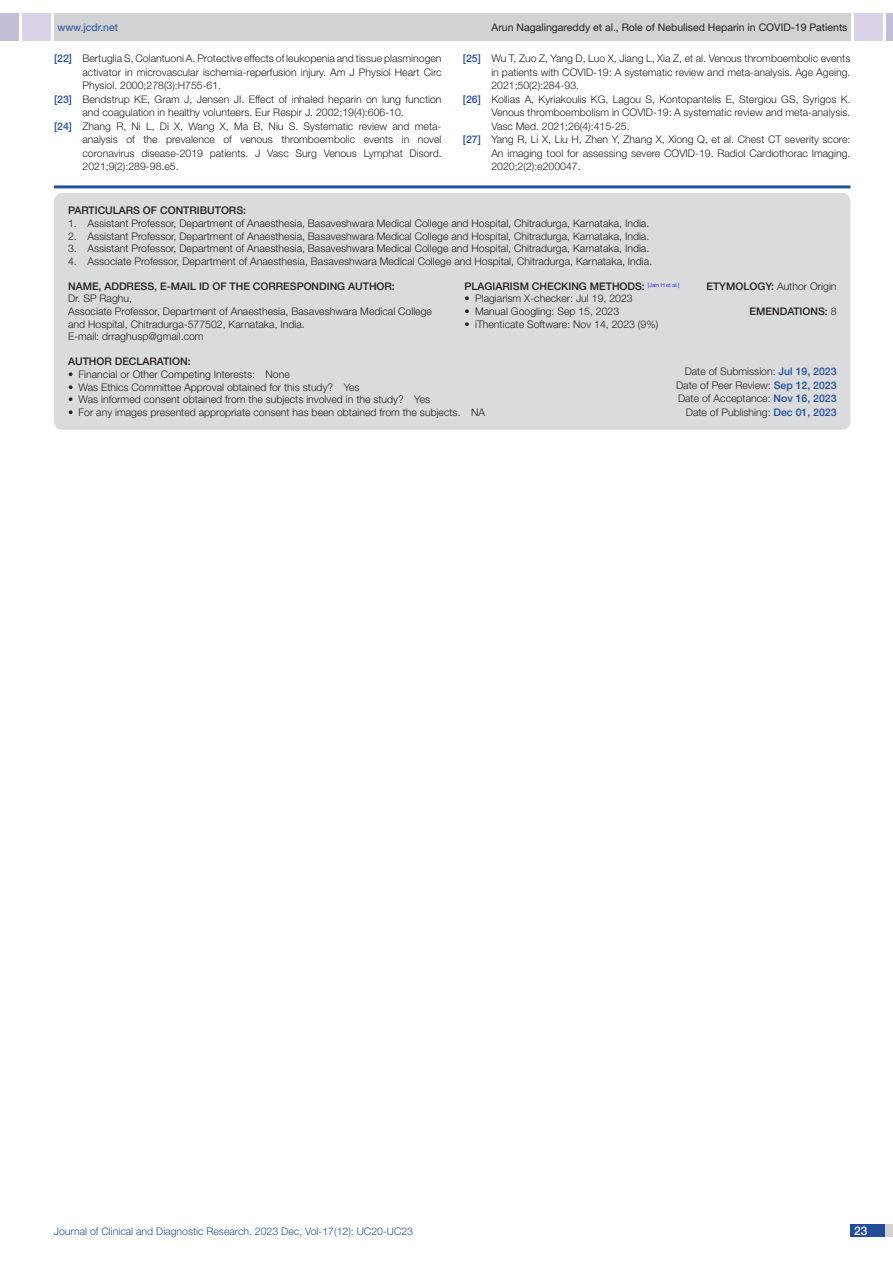
<style>
.page{position:relative;width:893px;height:1263px;background:#fff}
.page>*{position:absolute;margin:0;border:0;box-sizing:border-box;transform-origin:0 0}
.t1{font:500 12px "Helvetica Neue";color:#fff}
.Partic_Contri_Txt{font:300 10.5px/12.6px "Helvetica Neue";color:#231f20}
.Partic_Contri_Head{font:500 10.5px "Helvetica Neue";color:#231f20}
.tb_txt{font:300 10.5px "Helvetica Neue";color:#231f20}
.t2{font:300 10.5px "Helvetica Neue";color:#244e9b}
.t3{font:10.5px "Helvetica Neue";color:#231f20}
.Partic_Contri_Head-2{font:300 10.5px "Helvetica Neue";color:#231f20}
.t4{font:10.5px "Helvetica Neue";color:#244e9b}
.Partic_Contri_Head-3{font:300 5.7px "Helvetica Neue";color:#00f}
.s1{font-weight:500;color:#244e9b}
.s2{font-weight:500;font-size:10.5px;color:#231f20}
.s3{font-weight:500}
.s4{font-weight:300}
</style>
<div class="page">
<div style="left:54px;top:13px;width:796px;height:28px;background:#d1d2d4"></div>
<div style="left:0;top:13px;width:19px;height:28px;background:#c2bed7"></div>
<div style="left:22px;top:13px;width:29px;height:28px;background:#d9d2e8"></div>
<div style="left:886px;top:13px;width:7px;height:28px;background:#c2bed7"></div>
<div style="left:854px;top:13px;width:29px;height:28px;background:#d9d2e8"></div>
<div style="left:850px;top:1224px;width:43px;height:13px;background:#d1d2d4"></div>
<div style="left:850px;top:1224px;width:35px;height:13px;background:#214c99"></div>
<hr style="left:54px;top:185px;width:796px;height:3px;background:#244e9b">
<div style="left:54px;top:193px;width:796px;height:237px;background:#dadbdc;border-radius:9px"></div>
<p class="t4" style="left:57px;top:21px;width:62px">www.jcdr.net</p>
<p class="t3" style="left:492px;top:21px;width:357px">Arun Nagalingareddy et al., Role of Nebulised Heparin in COVID-19 Patients</p>
<p class="Partic_Contri_Txt" style="left:54px;top:52px;width:389px"><span class="s1">[22]</span> Bertuglia S, Colantuoni A. Protective effects of leukopenia and tissue plasminogen</p>
<p class="Partic_Contri_Txt" style="left:82px;top:66px;width:361px">activator in microvascular ischemia-reperfusion injury. Am J Physiol Heart Circ</p>
<p class="Partic_Contri_Txt" style="left:82px;top:79px;width:140px">Physiol. 2000;278(3):H755-61.</p>
<p class="Partic_Contri_Txt" style="left:54px;top:93px;width:389px"><span class="s1">[23]</span> Bendstrup KE, Gram J, Jensen JI. Effect of inhaled heparin on lung function</p>
<p class="Partic_Contri_Txt" style="left:82px;top:106px;width:323px">and coagulation in healthy volunteers. Eur Respir J. 2002;19(4):606-10.</p>
<p class="Partic_Contri_Txt" style="left:54px;top:120px;width:389px"><span class="s1">[24]</span> Zhang R, Ni L, Di X, Wang X, Ma B, Niu S. Systematic review and meta-</p>
<p class="Partic_Contri_Txt" style="left:82px;top:133px;width:361px">analysis of the prevalence of venous thromboembolic events in novel</p>
<p class="Partic_Contri_Txt" style="left:82px;top:147px;width:361px">coronavirus disease-2019 patients. J Vasc Surg Venous Lymphat Disord.</p>
<p class="Partic_Contri_Txt" style="left:82px;top:160px;width:98px">2021;9(2):289-98.e5.</p>
<p class="Partic_Contri_Txt" style="left:463px;top:52px;width:389px"><span class="s1">[25]</span> Wu T, Zuo Z, Yang D, Luo X, Jiang L, Xia Z, et al. Venous thromboembolic events</p>
<p class="Partic_Contri_Txt" style="left:491px;top:66px;width:361px">in patients with COVID-19: A systematic review and meta-analysis. Age Ageing.</p>
<p class="Partic_Contri_Txt" style="left:491px;top:79px;width:89px">2021;50(2):284-93.</p>
<p class="Partic_Contri_Txt" style="left:463px;top:93px;width:389px"><span class="s1">[26]</span> Kollias A, Kyriakoulis KG, Lagou S, Kontopantelis E, Stergiou GS, Syrigos K.</p>
<p class="Partic_Contri_Txt" style="left:491px;top:106px;width:361px">Venous thromboembolism in COVID-19: A systematic review and meta-analysis.</p>
<p class="Partic_Contri_Txt" style="left:491px;top:120px;width:140px">Vasc Med. 2021;26(4):415-25.</p>
<p class="Partic_Contri_Txt" style="left:463px;top:133px;width:389px"><span class="s1">[27]</span> Yang R, Li X, Liu H, Zhen Y, Zhang X, Xiong Q, et al. Chest CT severity score:</p>
<p class="Partic_Contri_Txt" style="left:491px;top:147px;width:361px">An imaging tool for assessing severe COVID-19. Radiol Cardiothorac Imaging.</p>
<p class="Partic_Contri_Txt" style="left:491px;top:160px;width:91px">2020;2(2):e200047.</p>
<p class="Partic_Contri_Head" style="left:68px;top:204px;width:179px">PARTICULARS OF CONTRI BUTORS:</p>
<p class="Partic_Contri_Txt" style="left:68px;top:217px;width:583px">1. Assistant Professor, Department of Anaesthesia, Basaveshwara Medical College and Hospital, Chitradurga, Karnataka, India.</p>
<p class="Partic_Contri_Txt" style="left:68px;top:229px;width:583px">2. Assistant Professor, Department of Anaesthesia, Basaveshwara Medical College and Hospital, Chitradurga, Karnataka, India.</p>
<p class="Partic_Contri_Txt" style="left:68px;top:242px;width:583px">3. Assistant Professor, Department of Anaesthesia, Basaveshwara Medical College and Hospital, Chitradurga, Karnataka, India.</p>
<p class="Partic_Contri_Txt" style="left:68px;top:254px;width:586px">4. Associate Professor, Department of Anaesthesia, Basaveshwara Medical College and Hospital, Chitradurga, Karnataka, India.</p>
<p class="Partic_Contri_Head" style="left:68px;top:280px;width:52px">NAME , ADDRE</p>
<p class="Partic_Contri_Head" style="left:141px;top:280px;width:136px">SS, E-MAIL ID OF THE CORRE</p>
<p class="Partic_Contri_Head" style="left:290px;top:280px;width:30px">SPONDING</p>
<p class="Partic_Contri_Head" style="left:348px;top:280px;width:48px">AUTHOR:</p>
<p class="Partic_Contri_Txt" style="left:68px;top:292px;width:66px">Dr. SP Raghu,</p>
<p class="Partic_Contri_Txt" style="left:68px;top:305px;width:365px">Associate Professor, Department of Anaesthesia, Basaveshwara Medical College and Hospital, Chitradurga-577502, Karnataka, India.</p>
<p class="Partic_Contri_Txt" style="left:68px;top:330px;width:137px">E-mail: drraghusp@gmail.com</p>
<p class="Partic_Contri_Head" style="left:465px;top:280px;width:111px">PLAGIARI SM CHECKING</p>
<p class="Partic_Contri_Head-3" style="left:590px;top:281px;width:91px"><span class="s2">METHODS:</span> [Jain H et al.]</p>
<p class="tb_txt" style="left:465px;top:292px;width:170px">• Plagiarism X-checker: Jul 19, 2023</p>
<p class="tb_txt" style="left:465px;top:305px;width:156px">• Manual Googling: Sep 15, 2023</p>
<p class="tb_txt" style="left:465px;top:317px;width:195px">• iThenticate Software: Nov 14, 2023 (9%)</p>
<p class="Partic_Contri_Head-2" style="left:706px;top:280px;width:132px"><span class="s3">ETYMOLOGY:</span> Author Origin</p>
<p class="Partic_Contri_Head" style="left:750px;top:305px;width:88px">EMENDATIONS: <span class="s4">8</span></p>
<p class="Partic_Contri_Head" style="left:68px;top:355px;width:124px">AUTHO R DEC LARATION:</p>
<p class="Partic_Contri_Txt" style="left:68px;top:368px;width:223px">• Financial or Other Competing Interests: None</p>
<p class="Partic_Contri_Txt" style="left:68px;top:380px;width:293px">• Was Ethics Committee Approval obtained for this study? Yes</p>
<p class="Partic_Contri_Txt" style="left:68px;top:393px;width:364px">• Was informed consent obtained from the subjects involved in the study? Yes</p>
<p class="Partic_Contri_Txt" style="left:68px;top:405px;width:418px">• For any images presented appropriate consent has been obtained from the subjects. NA</p>
<p class="Partic_Contri_Txt" style="left:685px;top:365px;width:153px">Date of Submission: <span class="s1">JUL 19, 2023</span></p>
<p class="Partic_Contri_Txt" style="left:676px;top:378px;width:162px">Date of Peer Review: <span class="s1">SEP 12, 2023</span></p>
<p class="Partic_Contri_Txt" style="left:678px;top:392px;width:160px">Date of Acceptance: <span class="s1">NOV 16, 2023</span></p>
<p class="Partic_Contri_Txt" style="left:686px;top:405px;width:152px">Date of Publishing: <span class="s1">DEC 01, 2023</span></p>
<p class="t2" style="left:54px;top:1225px;width:361px">Journal of Clinical and Diagnostic Research. 2023 Dec, Vol-17(12): UC20-UC23</p>
<p class="t1" style="left:854px;top:1223px;width:15px">23</p>
</div>
